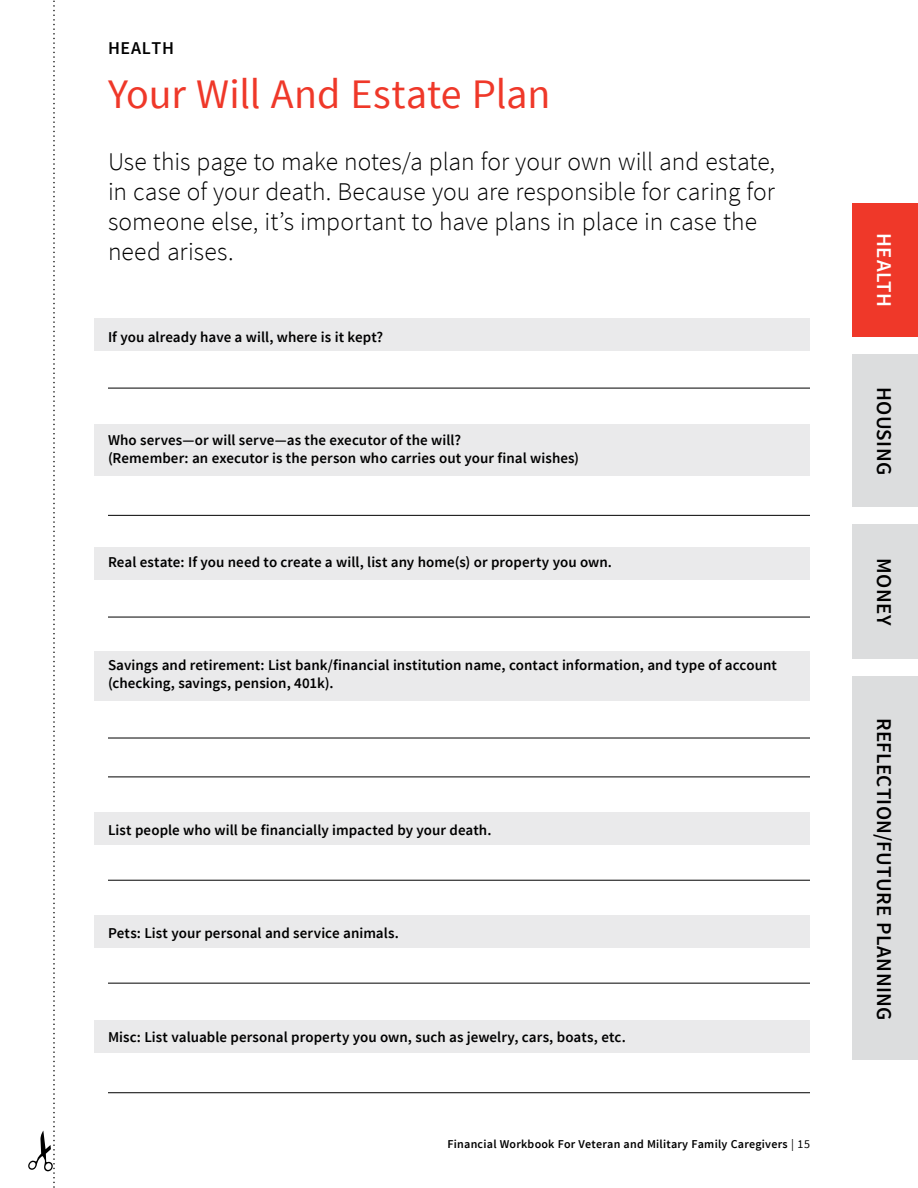
<style>
.page{position:relative;width:918px;height:1188px;background:#fff}
.page>*{position:absolute;margin:0;border:0;box-sizing:border-box;transform-origin:0 0}
.reversed_out_bar_hea{font:42px "Source Sans Pro";letter-spacing:-.005em;color:#ef3829}
.reversed_out_bar_hea-2{font:300 25.5px/30px "Source Sans Pro";color:#000}
.reversed_out_bar_hea-3{font:600 21px "Source Sans Pro";letter-spacing:.015em;color:#000}
.reversed_out_bar_hea-4{font:600 21px "Source Sans Pro";letter-spacing:.015em;color:#fff}
.reversed_out_bar_hea-5{font:600 18px "Source Sans Pro";letter-spacing:.04em;color:#000}
.text{font:600 15px/18px "Source Sans Pro";letter-spacing:.005em;color:#000}
.t1{font:600 12px "Source Sans Pro";letter-spacing:.02em;color:#000}
.s1{font-weight:400}
</style>
<div class="page">
<svg style="left:28px;top:0;width:27px;height:1188px"></svg>
<div style="left:94px;top:319px;width:716px;height:32px;background:#eaeaeb"></div>
<div style="left:94px;top:548px;width:716px;height:32px;background:#eaeaeb"></div>
<div style="left:94px;top:651px;width:716px;height:50px;background:#eaeaeb"></div>
<div style="left:94px;top:812px;width:716px;height:33px;background:#eaeaeb"></div>
<div style="left:94px;top:915px;width:716px;height:33px;background:#eaeaeb"></div>
<div style="left:94px;top:1020px;width:716px;height:33px;background:#eaeaeb"></div>
<div style="left:94px;top:424px;width:716px;height:52px;background:#eaeaeb"></div>
<hr style="left:108px;top:388px;width:702px;height:1px;background:#000">
<hr style="left:108px;top:617px;width:702px;height:1px;background:#000">
<hr style="left:108px;top:738px;width:702px;height:1px;background:#000">
<hr style="left:108px;top:777px;width:702px;height:1px;background:#000">
<hr style="left:108px;top:880px;width:702px;height:1px;background:#000">
<hr style="left:108px;top:983px;width:702px;height:1px;background:#000">
<hr style="left:108px;top:1092px;width:702px;height:1px;background:#000">
<hr style="left:108px;top:515px;width:702px;height:1px;background:#000">
<div style="left:852px;top:203px;width:66px;height:134px;background:#ef3829"></div>
<div style="left:852px;top:354px;width:66px;height:153px;background:#dcddde"></div>
<div style="left:852px;top:524px;width:66px;height:135px;background:#dcddde"></div>
<div style="left:852px;top:676px;width:66px;height:383px;background:#dcddde"></div>
<p class="reversed_out_bar_hea-5" style="left:108px;top:37px;width:68px">HEALTH</p>
<p class="reversed_out_bar_hea" style="left:108px;top:68px;width:444px">Your Will And Estate Plan</p>
<p class="reversed_out_bar_hea-2" style="left:108px;top:147px;width:669px">Use this page to make notes/a plan for your own will and estate, in case of your death. Because you are responsible for caring for someone else, it’s important to have plans in place in case the need arises.</p>
<p class="text" style="left:108px;top:328px;width:277px">If you already have a will, where is it kept?</p>
<p class="text" style="left:108px;top:432px;width:473px">Who serves—or will serve—as the executor of the will?<br>(Remember: an executor is the person who carries out your final wishes)</p>
<p class="text" style="left:108px;top:553px;width:506px">Real estate: If you need to create a will, list any home(s) or property you own.</p>
<p class="text" style="left:108px;top:657px;width:670px">Savings and retirement: List bank/financial institution name, contact information, and type of account (checking, savings, pension, 401k).</p>
<p class="text" style="left:108px;top:821px;width:385px">List people who will be financially impacted by your death.</p>
<p class="text" style="left:108px;top:925px;width:292px">Pets: List your personal and service animals.</p>
<p class="text" style="left:108px;top:1028px;width:519px">Misc: List valuable personal property you own, such as jewelry, cars, boats, etc.</p>
<p class="t1" style="left:447px;top:1137px;width:364px">Financial Workbook For Veteran and Military Family Caregivers <span class="s1">| 15</span></p>
<p class="reversed_out_bar_hea-4" style="left:897px;top:233px;width:75px;rotate:90deg">HEALTH</p>
<p class="reversed_out_bar_hea-3" style="left:897px;top:387px;width:89px;rotate:90deg">HOUSING</p>
<p class="reversed_out_bar_hea-3" style="left:897px;top:558px;width:69px;rotate:90deg">MONEY</p>
<p class="reversed_out_bar_hea-3" style="left:897px;top:718px;width:304px;rotate:90deg">REFLECTION/FUTURE PLANNING</p>
</div>
